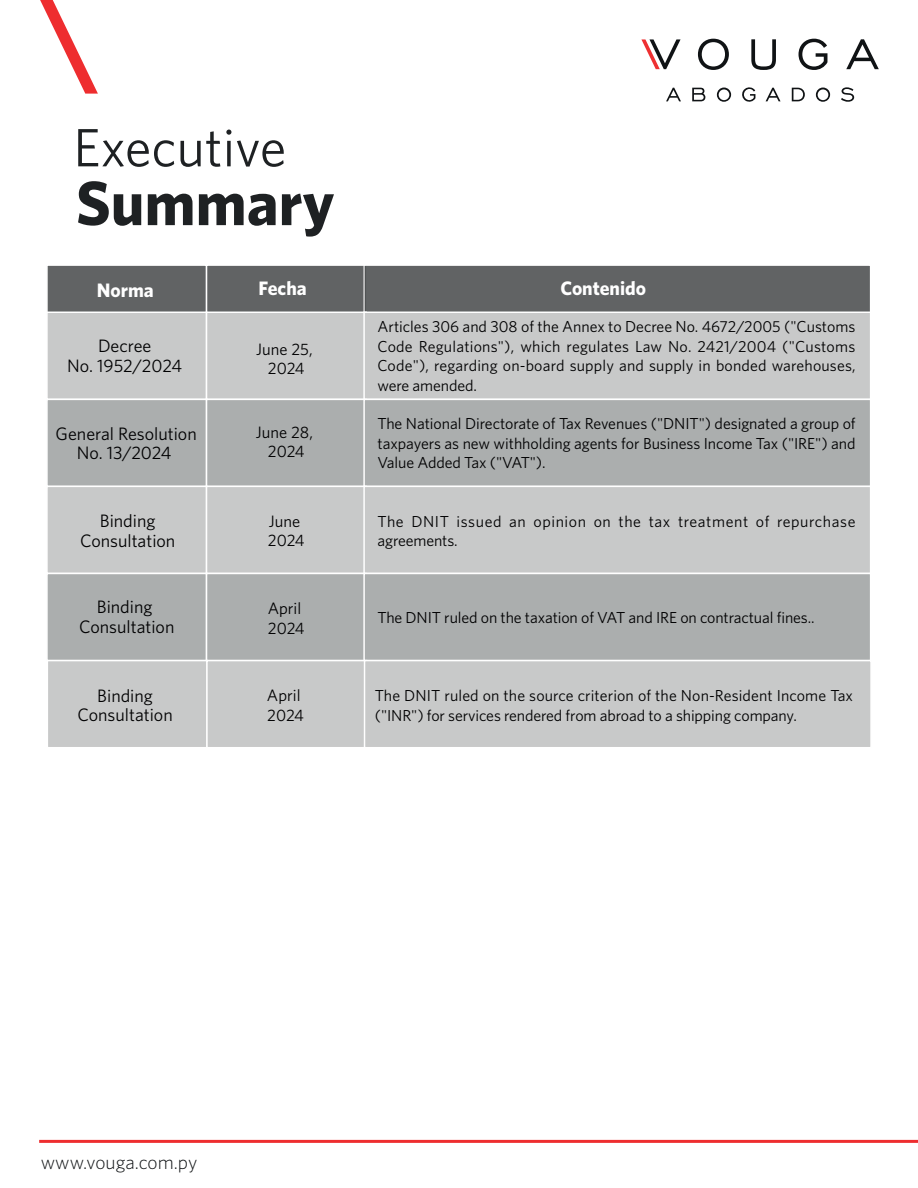
<style>
.page{position:relative;width:918px;height:1188px;background:#fff}
.page>*{position:absolute;margin:0;border:0;box-sizing:border-box;transform-origin:0 0}
.t1{font:700 63px "Whitney";color:#101315}
.t2{font:54px "Whitney";color:#101315}
.t3{font:700 19.5px "Whitney";color:#fff}
.t4{font:300 19.5px "Whitney";color:#101315}
.t5{font:18px/19.5px "Whitney";color:#000001;text-align:center}
.t6{font:16.5px/19.5px "Whitney";color:#000001}
.t7{font:15.9px/19.5px "Whitney";letter-spacing:-.005em;color:#000001;text-align:justify}
.t8{font:15.9px/19.5px "Whitney";letter-spacing:.035em;color:#000001}
</style>
<div class="page">
<svg style="left:641px;top:39px;width:40px;height:30px"></svg>
<svg style="left:698px;top:39px;width:31px;height:31px"></svg>
<svg style="left:751px;top:39px;width:25px;height:31px"></svg>
<svg style="left:799px;top:39px;width:28px;height:31px"></svg>
<svg style="left:846px;top:39px;width:33px;height:30px"></svg>
<svg style="left:666px;top:88px;width:15px;height:13px"></svg>
<svg style="left:692px;top:88px;width:13px;height:13px"></svg>
<svg style="left:717px;top:87px;width:14px;height:15px"></svg>
<svg style="left:742px;top:87px;width:13px;height:15px"></svg>
<svg style="left:766px;top:88px;width:15px;height:13px"></svg>
<svg style="left:792px;top:88px;width:13px;height:13px"></svg>
<svg style="left:816px;top:87px;width:14px;height:15px"></svg>
<svg style="left:841px;top:87px;width:13px;height:15px"></svg>
<svg style="left:40px;top:0;width:58px;height:94px"></svg>
<hr style="left:39px;top:1140px;width:879px;height:3px;background:#ee2d2f">
<div style="left:46px;top:264px;width:161px;height:50px;background:#616364;border:2px solid #fff"></div>
<div style="left:206px;top:264px;width:161px;height:50px;background:#616364;border:2px solid #fff"></div>
<div style="left:363px;top:264px;width:508px;height:50px;background:#616364;border:2px solid #fff"></div>
<div style="left:46px;top:312px;width:161px;height:88px;background:#c2c3c3;border:2px solid #fff"></div>
<div style="left:206px;top:312px;width:161px;height:88px;background:#c2c3c3;border:2px solid #fff"></div>
<div style="left:363px;top:312px;width:508px;height:88px;background:#c2c3c3;border:2px solid #fff"></div>
<div style="left:46px;top:399px;width:161px;height:88px;background:#abaeae;border:2px solid #fff"></div>
<div style="left:206px;top:399px;width:161px;height:88px;background:#abaeae;border:2px solid #fff"></div>
<div style="left:363px;top:399px;width:508px;height:88px;background:#abaeae;border:2px solid #fff"></div>
<div style="left:46px;top:486px;width:161px;height:88px;background:#c2c3c3;border:2px solid #fff"></div>
<div style="left:206px;top:486px;width:161px;height:88px;background:#c2c3c3;border:2px solid #fff"></div>
<div style="left:363px;top:486px;width:508px;height:88px;background:#c2c3c3;border:2px solid #fff"></div>
<div style="left:46px;top:573px;width:161px;height:88px;background:#abaeae;border:2px solid #fff"></div>
<div style="left:206px;top:573px;width:161px;height:88px;background:#abaeae;border:2px solid #fff"></div>
<div style="left:363px;top:573px;width:508px;height:88px;background:#abaeae;border:2px solid #fff"></div>
<div style="left:47px;top:660px;width:161px;height:88px;background:#c2c3c3;border:2px solid #fff"></div>
<div style="left:206px;top:660px;width:161px;height:88px;background:#c2c3c3;border:2px solid #fff"></div>
<div style="left:364px;top:660px;width:508px;height:88px;background:#c2c3c3;border:2px solid #fff"></div>
<h2 class="t2" style="left:73px;top:116px;width:215px">Executive</h2>
<h1 class="t1" style="left:76px;top:165px;width:260px">Summary</h1>
<p class="t3" style="left:97px;top:279px;width:59px">Norma</p>
<p class="t3" style="left:259px;top:277px;width:50px">Fecha</p>
<p class="t3" style="left:561px;top:276px;width:87px">Contenido</p>
<p class="t7" style="left:377px;top:317px;width:480px">Articles 306 and 308 of the Annex to Decree No. 4672/2005 ("Customs Code Regulations"), which regulates Law No. 2421/2004 ("Customs Code"), regarding on-board supply and supply in bonded warehouses, were amended.</p>
<p class="t5" style="left:67px;top:336px;width:116px">Decree<br>No. 1952/2024</p>
<p class="t6" style="left:256px;top:339px;width:58px;text-align:center">June 25,<br>2024</p>
<p class="t5" style="left:56px;top:423px;width:143px">General Resolution<br>No. 13/2024</p>
<p class="t7" style="left:377px;top:414px;width:480px">The National Directorate of Tax Revenues ("DNIT") designated a group of taxpayers as new withholding agents for Business Income Tax ("IRE") and Value Added Tax ("VAT").</p>
<p class="t6" style="left:256px;top:422px;width:58px;text-align:center">June 28,<br>2024</p>
<p class="t5" style="left:80px;top:511px;width:97px">Binding<br>Consultation</p>
<p class="t8" style="left:377px;top:511px;width:480px">The DNIT issued an opinion on the tax treatment of repurchase agreements.</p>
<p class="t6" style="left:268px;top:511px;width:38px">June<br>2024</p>
<p class="t5" style="left:79px;top:597px;width:97px">Binding<br>Consultation</p>
<p class="t7" style="left:377px;top:607px;width:439px">The DNIT ruled on the taxation of VAT and IRE on contractual fines..</p>
<p class="t6" style="left:268px;top:598px;width:39px">April<br>2024</p>
<p class="t5" style="left:77px;top:685px;width:97px">Binding<br>Consultation</p>
<p class="t7" style="left:375px;top:685px;width:480px">The DNIT ruled on the source criterion of the Non-Resident Income Tax ("INR") for services rendered from abroad to a shipping company.</p>
<p class="t6" style="left:267px;top:685px;width:39px">April<br>2024</p>
<p class="t4" style="left:41px;top:1151px;width:158px">www.vouga.com.py</p>
</div>
